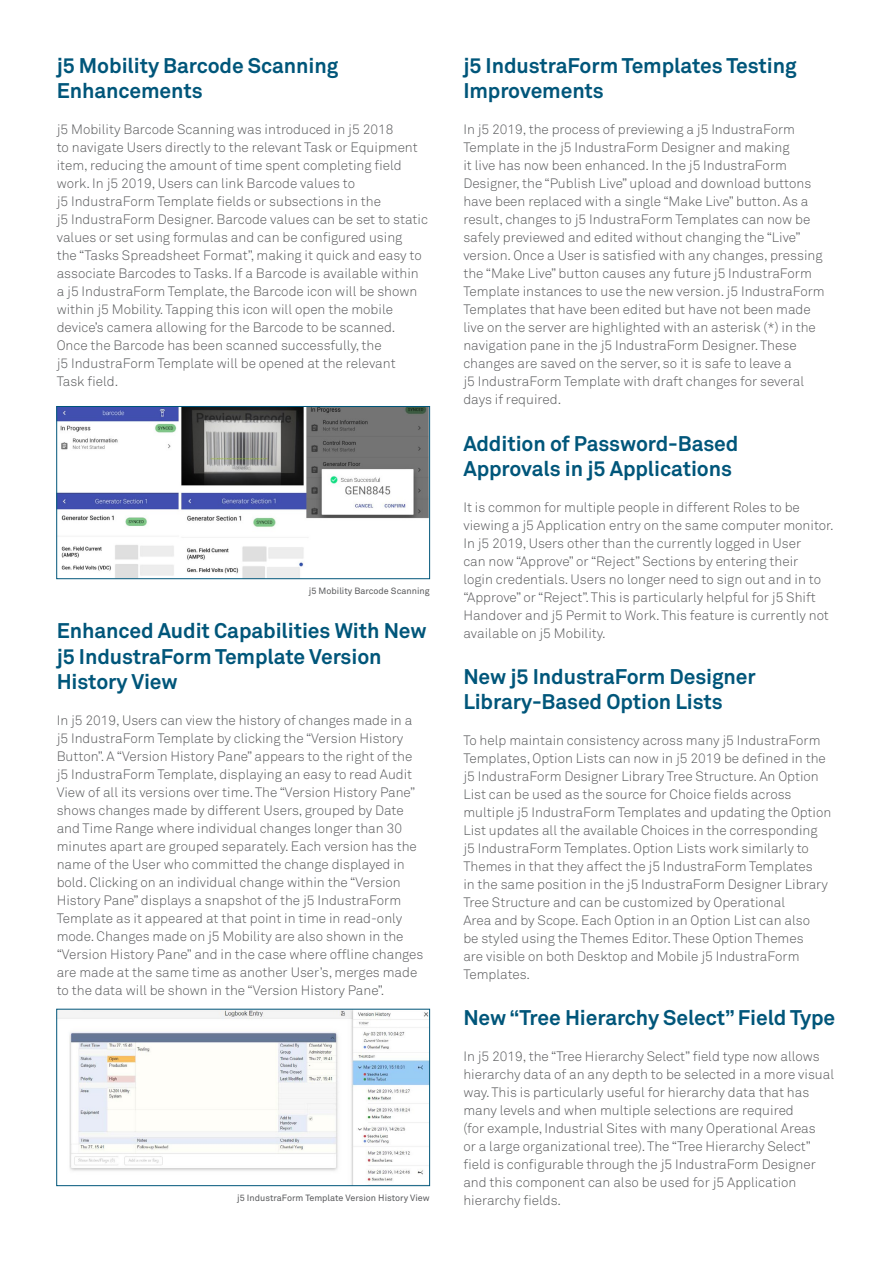
<style>
.page{position:relative;width:893px;height:1263px;background:#fff}
.page>*{position:absolute;margin:0;border:0;box-sizing:border-box;transform-origin:0 0}
.t1{font:700 21px/25.2px "Akkurat Pro";letter-spacing:-.005em;color:#00567a}
.t2{font:13.5px/18px "Akkurat Light Pro";color:#58595b}
.t3{font:9px "Akkurat Pro";color:#58595b}
</style>
<div class="page">
<img style="left:58px;top:408px;width:370px;height:169px">
<div style="left:56px;top:406px;width:374px;height:173px;border:1px solid #00567a"></div>
<img style="left:58px;top:1011px;width:370px;height:173px">
<div style="left:56px;top:1009px;width:374px;height:177px;border:1px solid #00567a"></div>
<h1 class="t1" style="left:57px;top:53px;width:283px">j5 Mobility Barcode Scanning<br>Enhancements</h1>
<p class="t2" style="left:57px;top:121px;width:373px">j5 Mobility Barcode Scanning was introduced in j5 2018<br>to navigate Users directly to the relevant Task or Equipment item, reducing the amount of time spent completing field work. In j5 2019, Users can link Barcode values to<br>j5 IndustraForm Template fields or subsections in the<br>j5 IndustraForm Designer. Barcode values can be set to static values or set using formulas and can be configured using<br>the “Tasks Spreadsheet Format”, making it quick and easy to associate Barcodes to Tasks. If a Barcode is available within a j5 IndustraForm Template, the Barcode icon will be shown within j5 Mobility. Tapping this icon will open the mobile device’s camera allowing for the Barcode to be scanned.<br>Once the Barcode has been scanned successfully, the<br>j5 IndustraForm Template will be opened at the relevant<br>Task field.</p>
<p class="t3" style="left:309px;top:586px;width:122px">j5 Mobility Barcode Scanning</p>
<h1 class="t1" style="left:57px;top:619px;width:371px">Enhanced Audit Capabilities With New j5 IndustraForm Template Version<br>History View</h1>
<p class="t2" style="left:57px;top:711px;width:368px">In j5 2019, Users can view the history of changes made in a j5 IndustraForm Template by clicking the “Version History Button”. A “Version History Pane” appears to the right of the j5 IndustraForm Template, displaying an easy to read Audit View of all its versions over time. The “Version History Pane” shows changes made by different Users, grouped by Date and Time Range where individual changes longer than 30 minutes apart are grouped separately. Each version has the name of the User who committed the change displayed in bold. Clicking on an individual change within the “Version History Pane” displays a snapshot of the j5 IndustraForm Template as it appeared at that point in time in read-only mode. Changes made on j5 Mobility are also shown in the “Version History Pane” and in the case where offline changes are made at the same time as another User’s, merges made to the data will be shown in the “Version History Pane”.</p>
<p class="t3" style="left:237px;top:1193px;width:194px">j5 IndustraForm Template Version History View</p>
<h1 class="t1" style="left:463px;top:53px;width:335px">j5 IndustraForm Templates Testing<br>Improvements</h1>
<p class="t2" style="left:463px;top:121px;width:363px">In j5 2019, the process of previewing a j5 IndustraForm Template in the j5 IndustraForm Designer and making<br>it live has now been enhanced. In the j5 IndustraForm Designer, the “Publish Live” upload and download buttons have been replaced with a single “Make Live” button. As a result, changes to j5 IndustraForm Templates can now be safely previewed and edited without changing the “Live” version. Once a User is satisfied with any changes, pressing the “Make Live” button causes any future j5 IndustraForm Template instances to use the new version. j5 IndustraForm Templates that have been edited but have not been made live on the server are highlighted with an asterisk (*) in the navigation pane in the j5 IndustraForm Designer. These changes are saved on the server, so it is safe to leave a<br>j5 IndustraForm Template with draft changes for several days if required.</p>
<h1 class="t1" style="left:463px;top:431px;width:277px">Addition of Password-Based<br>Approvals in j5 Applications</h1>
<p class="t2" style="left:463px;top:498px;width:372px">It is common for multiple people in different Roles to be viewing a j5 Application entry on the same computer monitor.<br>In j5 2019, Users other than the currently logged in User<br>can now “Approve” or “Reject” Sections by entering their<br>login credentials. Users no longer need to sign out and in to “Approve” or “Reject”. This is particularly helpful for j5 Shift Handover and j5 Permit to Work. This feature is currently not available on j5 Mobility.</p>
<h1 class="t1" style="left:463px;top:664px;width:294px">New j5 IndustraForm Designer<br>Library-Based Option Lists</h1>
<p class="t2" style="left:463px;top:732px;width:369px">To help maintain consistency across many j5 IndustraForm Templates, Option Lists can now in j5 2019 be defined in the j5 IndustraForm Designer Library Tree Structure. An Option List can be used as the source for Choice fields across multiple j5 IndustraForm Templates and updating the Option List updates all the available Choices in the corresponding j5 IndustraForm Templates. Option Lists work similarly to Themes in that they affect the j5 IndustraForm Templates<br>in the same position in the j5 IndustraForm Designer Library Tree Structure and can be customized by Operational<br>Area and by Scope. Each Option in an Option List can also<br>be styled using the Themes Editor. These Option Themes<br>are visible on both Desktop and Mobile j5 IndustraForm Templates.</p>
<h1 class="t1" style="left:463px;top:1006px;width:373px">New “Tree Hierarchy Select” Field Type</h1>
<p class="t2" style="left:463px;top:1048px;width:372px">In j5 2019, the “Tree Hierarchy Select” field type now allows hierarchy data of an any depth to be selected in a more visual way. This is particularly useful for hierarchy data that has many levels and when multiple selections are required<br>(for example, Industrial Sites with many Operational Areas<br>or a large organizational tree). The “Tree Hierarchy Select” field is configurable through the j5 IndustraForm Designer and this component can also be used for j5 Application hierarchy fields.</p>
</div>
